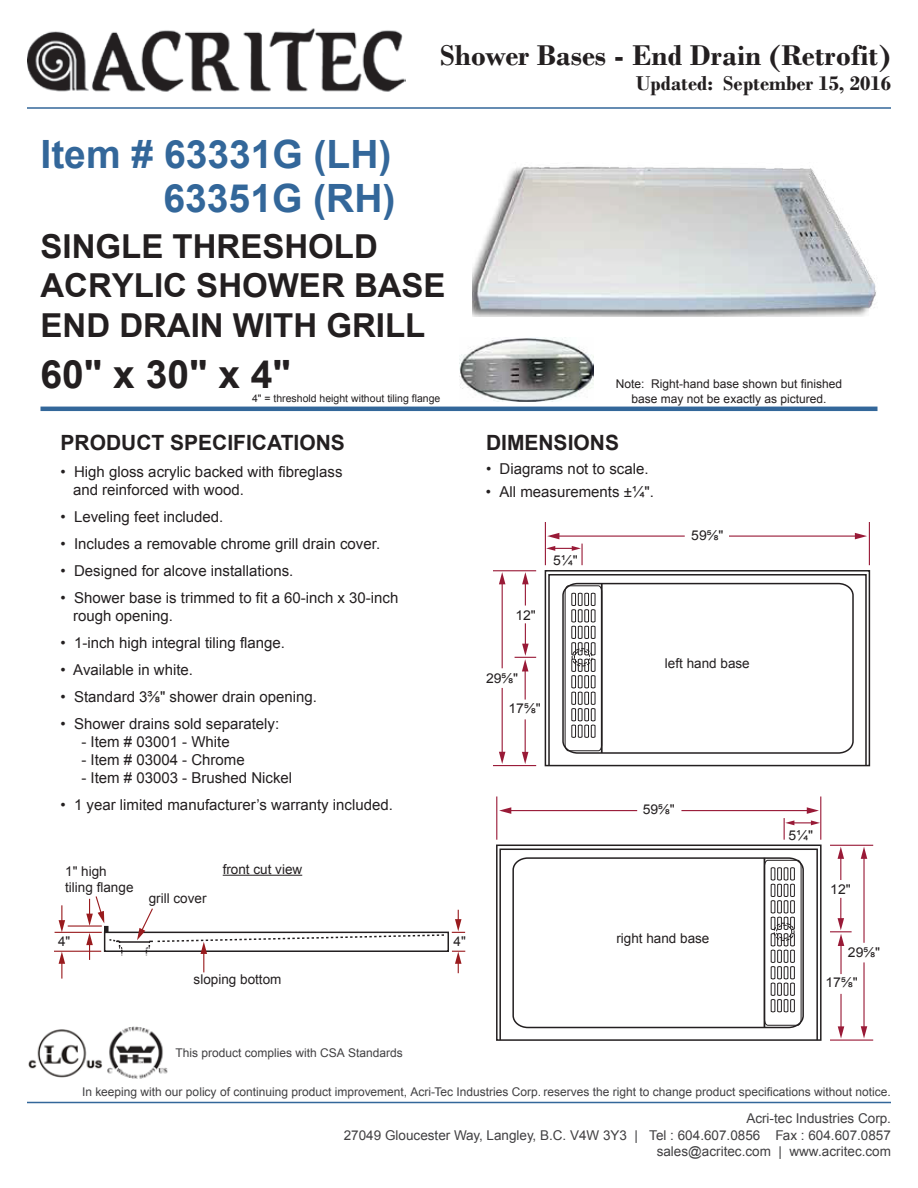
<style>
.page{position:relative;width:918px;height:1188px;background:#fff}
.page>*{position:absolute;margin:0;border:0;box-sizing:border-box;transform-origin:0 0}
.t1{font:700 39px "Arial";color:#33679a}
.t2{font:700 39px "Arial";color:#231f20}
.t3{font:700 33px/39.6px "Arial";color:#231f20}
.t4{font:700 30px "Bodoni";color:#231f20}
.t5{font:700 21px "Arial";color:#231f20}
.t6{font:700 21px "Bodoni";color:#231f20}
.t7{font:15px/18px "Arial";color:#231f20}
.t8{font:13.5px/16.2px "Arial";color:#414042;text-align:right}
.t9{font:13.5px/16.2px "Arial";color:#231f20}
.t10{font:13.5px "Arial";color:#231f20;scale:1.04 1}
.t11{font:12px "Arial";color:#414042}
.t12{font:12px/14.4px "Arial";color:#231f20;text-align:center}
.t13{font:10.5px "Arial";color:#231f20}
</style>
<div class="page">
<img style="left:27px;top:28px;width:378px;height:64px">
<hr style="left:27px;top:1102px;width:864px;height:1px;background:#33679a">
<hr style="left:27px;top:107px;width:864px;height:2px;background:#33679a">
<hr style="left:40px;top:407px;width:838px;height:4px;background:#33679a">
<img style="left:28px;top:1026px;width:140px;height:53px">
<hr style="left:223px;top:875px;width:79px;height:1px;background:#231f20">
<div style="left:104px;top:932px;width:345px;height:20px;border:2px solid #231f20"></div>
<hr style="left:119px;top:941px;width:30px;height:2px;background:#231f20">
<svg style="left:137px;top:908px;width:309px;height:64px"></svg>
<hr style="left:55px;top:932px;width:47px;height:1px;background:#991b1e">
<hr style="left:54px;top:951px;width:47px;height:1px;background:#991b1e">
<hr style="left:68px;top:925px;width:34px;height:2px;background:#991b1e">
<svg style="left:86px;top:896px;width:37px;height:64px"></svg>
<hr style="left:545px;top:522px;width:1px;height:43px;background:#991a37">
<hr style="left:869px;top:522px;width:1px;height:43px;background:#991a37">
<hr style="left:557px;top:536px;width:128px;height:1px;background:#991a37">
<svg style="left:547px;top:533px;width:12px;height:6px"></svg>
<hr style="left:729px;top:536px;width:128px;height:1px;background:#991a37">
<svg style="left:855px;top:533px;width:12px;height:6px"></svg>
<hr style="left:493px;top:570px;width:43px;height:1px;background:#991a37">
<hr style="left:493px;top:765px;width:43px;height:1px;background:#991a37">
<svg style="left:522px;top:572px;width:7px;height:34px"></svg>
<hr style="left:502px;top:582px;width:1px;height:86px;background:#991a37">
<svg style="left:499px;top:572px;width:6px;height:12px"></svg>
<hr style="left:502px;top:688px;width:1px;height:66px;background:#991a37">
<svg style="left:499px;top:752px;width:6px;height:12px"></svg>
<hr style="left:581px;top:544px;width:2px;height:21px;background:#991a37">
<svg style="left:546px;top:546px;width:35px;height:5px"></svg>
<div style="left:545px;top:570px;width:325px;height:196px;border:2px solid #231f20"></div>
<div style="left:548px;top:574px;width:319px;height:192px;border:2px solid #231f20"></div>
<svg style="left:562px;top:582px;width:292px;height:172px"></svg>
<hr style="left:525px;top:669px;width:1px;height:31px;background:#991a37">
<svg style="left:515px;top:623px;width:21px;height:48px"></svg>
<hr style="left:525px;top:719px;width:1px;height:35px;background:#991a37">
<svg style="left:522px;top:752px;width:6px;height:12px"></svg>
<img style="left:473px;top:166px;width:403px;height:150px">
<img style="left:459px;top:338px;width:135px;height:64px">
<svg style="left:452px;top:951px;width:13px;height:22px"></svg>
<svg style="left:452px;top:910px;width:13px;height:23px"></svg>
<svg style="left:59px;top:952px;width:6px;height:27px"></svg>
<svg style="left:59px;top:905px;width:6px;height:27px"></svg>
<hr style="left:820px;top:796px;width:1px;height:44px;background:#991a37">
<hr style="left:496px;top:796px;width:1px;height:44px;background:#991a37">
<hr style="left:681px;top:810px;width:128px;height:1px;background:#991a37">
<hr style="left:509px;top:810px;width:128px;height:1px;background:#991a37">
<svg style="left:499px;top:807px;width:12px;height:7px"></svg>
<hr style="left:830px;top:845px;width:43px;height:1px;background:#991a37">
<hr style="left:830px;top:1040px;width:43px;height:1px;background:#991a37">
<svg style="left:838px;top:847px;width:6px;height:33px"></svg>
<hr style="left:863px;top:857px;width:2px;height:86px;background:#991a37">
<svg style="left:861px;top:847px;width:6px;height:12px"></svg>
<hr style="left:863px;top:962px;width:2px;height:66px;background:#991a37">
<svg style="left:861px;top:1026px;width:6px;height:12px"></svg>
<svg style="left:784px;top:807px;width:36px;height:33px"></svg>
<div style="left:496px;top:845px;width:326px;height:196px;border:2px solid #231f20"></div>
<div style="left:499px;top:849px;width:319px;height:192px;border:2px solid #231f20"></div>
<svg style="left:512px;top:857px;width:292px;height:172px"></svg>
<hr style="left:840px;top:944px;width:2px;height:30px;background:#991a37">
<svg style="left:830px;top:898px;width:22px;height:48px"></svg>
<hr style="left:840px;top:994px;width:2px;height:35px;background:#991a37">
<svg style="left:838px;top:1026px;width:6px;height:13px"></svg>
<h1 class="t1" style="left:40px;top:127px;width:353px">Item # 63331G (LH)</h1>
<h1 class="t1" style="left:164px;top:171px;width:233px">63351G (RH)</h1>
<h3 class="t4" style="left:440px;top:37px;width:452px">Shower Bases - End Drain (Retrofit)</h3>
<h3 class="t6" style="left:636px;top:70px;width:257px">Updated: September 15, 2016</h3>
<h2 class="t3" style="left:40px;top:227px;width:407px">SINGLE THRESHOLD<br>ACRYLIC SHOWER BASE<br>END DRAIN WITH GRILL</h2>
<h1 class="t2" style="left:40px;top:347px;width:252px">60" x 30" x 4"</h1>
<p class="t13" style="left:252px;top:391px;width:190px">4" = threshold height without tiling flange</p>
<h3 class="t5" style="left:61px;top:428px;width:286px">PRODUCT SPECIFICATIONS</h3>
<p class="t7" style="left:73px;top:463px;width:271px;text-indent:-13px">• High gloss acrylic backed with fibreglass and reinforced with wood.</p>
<p class="t7" style="left:61px;top:508px;width:164px">• Leveling feet included.</p>
<p class="t7" style="left:61px;top:535px;width:321px">• Includes a removable chrome grill drain cover.</p>
<p class="t7" style="left:61px;top:562px;width:234px">• Designed for alcove installations.</p>
<p class="t7" style="left:73px;top:589px;width:327px;text-indent:-13px">• Shower base is trimmed to fit a 60-inch x 30-inch rough opening.</p>
<p class="t7" style="left:61px;top:634px;width:226px">• 1-inch high integral tiling flange.</p>
<p class="t7" style="left:61px;top:661px;width:134px">• Available in white.</p>
<p class="t7" style="left:61px;top:688px;width:258px">• Standard 3⅜" shower drain opening.</p>
<p class="t7" style="left:61px;top:715px;width:220px">• Shower drains sold separately:</p>
<p class="t7" style="left:81px;top:733px;width:150px">- Item # 03001 - White</p>
<p class="t7" style="left:81px;top:751px;width:165px">- Item # 03004 - Chrome</p>
<p class="t7" style="left:81px;top:769px;width:212px">- Item # 03003 - Brushed Nickel</p>
<p class="t7" style="left:61px;top:796px;width:334px">• 1 year limited manufacturer’s warranty included.</p>
<p class="t9" style="left:65px;top:863px;width:70px">1" high tiling flange</p>
<p class="t9" style="left:223px;top:861px;width:81px">front cut view</p>
<p class="t9" style="left:149px;top:890px;width:59px">grill cover</p>
<p class="t9" style="left:58px;top:934px;width:14px">4"</p>
<p class="t9" style="left:194px;top:972px;width:89px">sloping bottom</p>
<p class="t9" style="left:454px;top:934px;width:14px">4"</p>
<p class="t12" style="left:616px;top:377px;width:228px">Note: Right-hand base shown but finished base may not be exactly as pictured.</p>
<h3 class="t5" style="left:486px;top:428px;width:135px">DIMENSIONS</h3>
<p class="t7" style="left:486px;top:460px;width:164px">• Diagrams not to scale.</p>
<p class="t7" style="left:486px;top:482px;width:170px">• All measurements ±¼".</p>
<p class="t10" style="left:553px;top:552px;width:25px">5¼"</p>
<p class="t10" style="left:691px;top:526px;width:32px">59⅝"</p>
<p class="t10" style="left:515px;top:606px;width:21px">12"</p>
<p class="t10" style="left:486px;top:669px;width:32px">29⅝"</p>
<p class="t10" style="left:508px;top:699px;width:32px">17⅝"</p>
<p class="t9" style="left:665px;top:655px;width:86px">left hand base</p>
<p class="t10" style="left:643px;top:801px;width:32px">59⅝"</p>
<p class="t9" style="left:616px;top:930px;width:95px">right hand base</p>
<p class="t10" style="left:789px;top:826px;width:25px">5¼"</p>
<p class="t10" style="left:830px;top:881px;width:21px">12"</p>
<p class="t10" style="left:848px;top:944px;width:32px">29⅝"</p>
<p class="t10" style="left:826px;top:974px;width:32px">17⅝"</p>
<p class="t11" style="left:176px;top:1045px;width:229px">This product complies with CSA Standards</p>
<p class="t11" style="left:82px;top:1084px;width:810px">In keeping with our policy of continuing product improvement, Acri-Tec Industries Corp. reserves the right to change product specifications without notice.</p>
<p class="t8" style="left:344px;top:1111px;width:549px">Acri-tec Industries Corp.<br>27049 Gloucester Way, Langley, B.C. V4W 3Y3 | Tel : 604.607.0856 Fax : 604.607.0857 sales@acritec.com | www.acritec.com</p>
</div>
